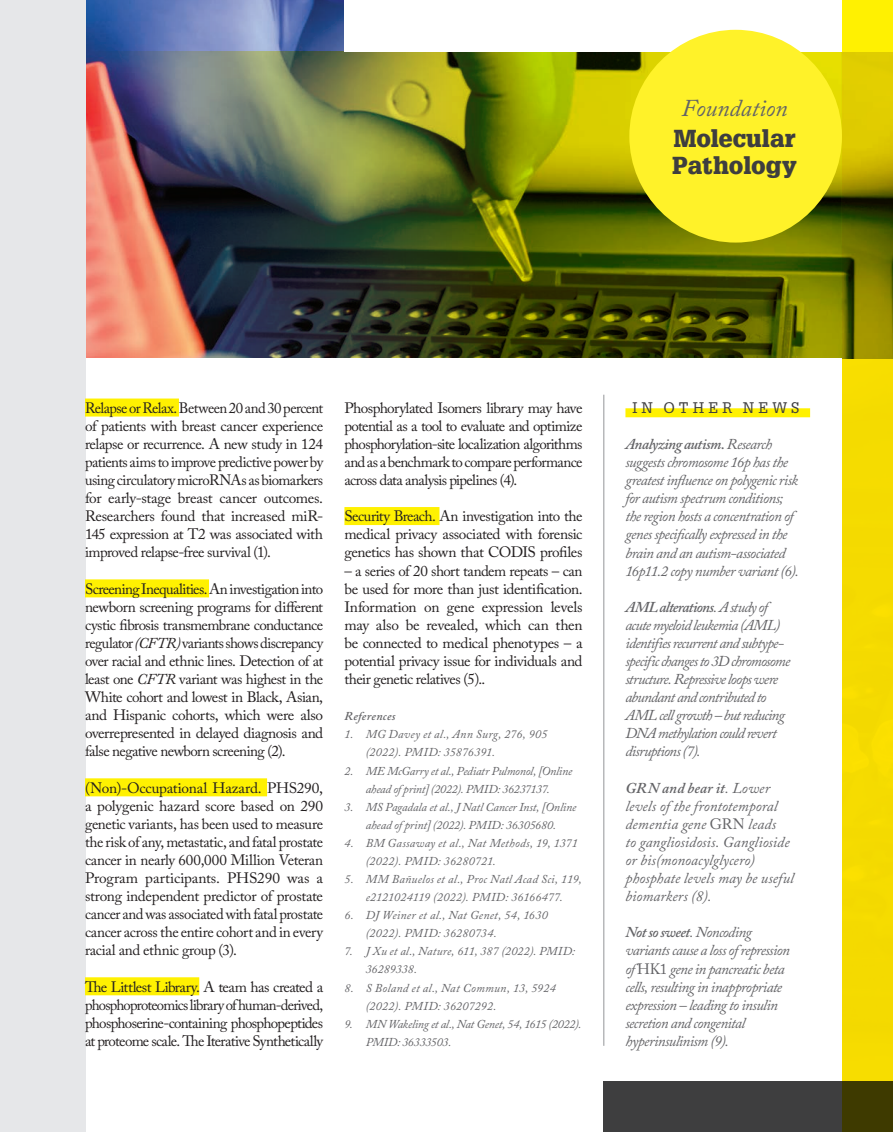
<style>
.page{position:relative;width:893px;height:1132px;background:#fff}
.page>*{position:absolute;margin:0;border:0;box-sizing:border-box;transform-origin:0 0}
.Section-name{font:900 24px "Glypha LT Std";letter-spacing:.005em;color:#3e3e3f}
.Section-name-2{font:italic 24px "Adobe Caslon Pro";letter-spacing:-.005em;color:#636366}
.Copy_-_indent{font:15px/18px "Adobe Caslon Pro";letter-spacing:-.035em;color:#231f20;text-align:justify}
.About_Author{font:italic 15px/18.1px "Adobe Caslon Pro";letter-spacing:-.04em;color:#636366}
.About_Author-2{font:italic 15px/18px "Adobe Caslon Pro";letter-spacing:.005em;color:#636366}
.Copy_-_indent-2{font:15px "Glypha LT Std";letter-spacing:.27em;color:#3e3e3f}
.t1{font:italic 12px/18px "Adobe Caslon Pro";letter-spacing:.005em;color:#636366}
.t2{font:italic 12px/18px "Adobe Caslon Pro";letter-spacing:-.02em;color:#636366;text-align:center}
.REF-References{font:italic 600 12px "Adobe Caslon Pro";letter-spacing:.025em;color:#636366}
.s1{font-style:italic}
.s2{font-weight:600}
.s3{font-style:normal}
</style>
<div class="page">
<img style="left:85px;top:0;width:259px;height:51px">
<img style="left:85px;top:51px;width:757px;height:307px">
<div style="left:604px;top:1081px;width:289px;height:50px;background:#3e3e3f"></div>
<div style="left:0;top:0;width:85px;height:1131px;background:#e6e7e9"></div>
<div style="left:629px;top:30px;width:213px;height:212px;background:#fff229;border-radius:50%"></div>
<svg style="left:842px;top:0;width:51px;height:1131px;background:#d4c100"></svg>
<div style="left:85px;top:398px;width:94px;height:18px;background:#fff101"></div>
<div style="left:85px;top:579px;width:124px;height:18px;background:#fff101"></div>
<div style="left:85px;top:778px;width:182px;height:18px;background:#fff101"></div>
<div style="left:85px;top:976px;width:114px;height:18px;background:#fff101"></div>
<div style="left:344px;top:507px;width:95px;height:18px;background:#fff101"></div>
<div style="left:625px;top:408px;width:185px;height:9px;background:#fff101"></div>
<hr style="left:603px;top:394px;width:1px;height:651px;background:#939598">
<h4 class="Section-name-2" style="left:681px;top:94px;width:108px">Foundation</h4>
<h4 class="Section-name" style="left:674px;top:123px;width:123px">Molecular</h4>
<h4 class="Section-name" style="left:672px;top:150px;width:126px">Pathology</h4>
<p class="Copy_-_indent" style="left:85px;top:398px;width:240px">Relapse or Relax. Between 20 and 30 percent of patients with breast cancer experience relapse or recurrence. A new study in 124 patients aims to improve predictive power by using circulatory microRNAs as biomarkers for early-stage breast cancer outcomes.<br>Researchers found that increased miR-145 expression at T2 was associated with improved relapse-free survival (1).</p>
<p class="Copy_-_indent" style="left:85px;top:579px;width:240px">Screening Inequalities. An investigation into newborn screening programs for different cystic fibrosis transmembrane conductance regulator <span class="s1">(CFTR)</span> variants shows discrepancy over racial and ethnic lines. Detection of at least one <span class="s1">CFTR</span> variant was highest in the White cohort and lowest in Black, Asian, and Hispanic cohorts, which were also overrepresented in delayed diagnosis and false negative newborn screening (2).</p>
<p class="Copy_-_indent" style="left:85px;top:778px;width:240px">(Non)-Occupational Hazard. PHS290, a polygenic hazard score based on 290 genetic variants, has been used to measure the risk of any, metastatic, and fatal prostate cancer in nearly 600,000 Million Veteran Program participants. PHS290 was a strong independent predictor of prostate cancer and was associated with fatal prostate cancer across the entire cohort and in every racial and ethnic group (3).</p>
<p class="Copy_-_indent" style="left:85px;top:977px;width:240px">The Littlest Library. A team has created a phosphoproteomics library of human-derived, phosphoserine-containing phosphopeptides at proteome scale. The Iterative Synthetically</p>
<p class="Copy_-_indent" style="left:344px;top:398px;width:240px">Phosphorylated Isomers library may have potential as a tool to evaluate and optimize phosphorylation-site localization algorithms and as a benchmark to compare performance across data analysis pipelines (4).</p>
<p class="Copy_-_indent" style="left:344px;top:507px;width:240px">Security Breach. An investigation into the medical privacy associated with forensic genetics has shown that CODIS profiles</p>
<p class="Copy_-_indent" style="left:344px;top:561px;width:240px">– a series of 20 short tandem repeats – can be used for more than just identification.<br>Information on gene expression levels may also be revealed, which can then be connected to medical phenotypes – a potential privacy issue for individuals and their genetic relatives (5)..</p>
<p class="REF-References" style="left:344px;top:708px;width:53px">References</p>
<p class="t1" style="left:366px;top:725px;width:183px;text-indent:-21px">1. MG Davey et al., Ann Surg, 276, 905 (2022). PMID: 35876391.</p>
<p class="t2" style="left:344px;top:761px;width:229px">2. ME McGarry et al., Pediatr Pulmonol, [Online ahead of print] (2022). PMID: 36237137.</p>
<p class="t1" style="left:344px;top:797px;width:234px;text-align:center">3. MS Pagadala et al., J Natl Cancer Inst, [Online ahead of print] (2022). PMID: 36305680.</p>
<p class="t1" style="left:366px;top:833px;width:213px;text-indent:-21px">4. BM Gassaway et al., Nat Methods, 19, 1371 (2022). PMID: 36280721.</p>
<p class="t1" style="left:344px;top:869px;width:239px;text-align:center">5. MM Bañuelos et al., Proc Natl Acad Sci, 119, e2121024119 (2022). PMID: 36166477.</p>
<p class="t1" style="left:366px;top:905px;width:184px;text-indent:-21px">6. DJ Weiner et al., Nat Genet, 54, 1630 (2022). PMID: 36280734.</p>
<p class="t1" style="left:366px;top:941px;width:211px;text-indent:-21px">7. J Xu et al., Nature, 611, 387 (2022). PMID:<br>36289338.</p>
<p class="t1" style="left:366px;top:978px;width:191px;text-indent:-21px">8. S Boland et al., Nat Commun, 13, 5924 (2022). PMID: 36207292.</p>
<p class="t2" style="left:366px;top:1014px;width:217px;text-align:left;text-indent:-21px">9. MN Wakeling et al., Nat Genet, 54, 1615 (2022).<br>PMID: 36333503.</p>
<p class="Copy_-_indent-2" style="left:632px;top:398px;width:169px">IN OTHER NEWS</p>
<p class="About_Author" style="left:625px;top:434px;width:175px"><span class="s2">Analyzing autism.</span> Research suggests chromosome 16p has the greatest influence on polygenic risk for autism spectrum conditions; the region hosts a concentration of genes specifically expressed in the brain and an autism-associated 16p11.2 copy number variant (6).</p>
<p class="About_Author" style="left:625px;top:597px;width:166px"><span class="s2">AML alterations</span>. A study of acute myeloid leukemia (AML) identifies recurrent and subtype&shy;specific changes to 3D chromosome structure. Repressive loops were abundant and contributed to<br>AML cell growth – but reducing<br>DNA methylation could revert disruptions (7).</p>
<p class="About_Author-2" style="left:625px;top:778px;width:170px"><span class="s2">GRN and bear it</span>. Lower levels of the frontotemporal dementia gene <span class="s3">GRN</span> leads<br>to gangliosidosis. Ganglioside or bis(monoacylglycero) phosphate levels may be useful biomarkers (8).</p>
<p class="About_Author" style="left:625px;top:922px;width:166px"><span class="s2">Not so sweet</span>. Noncoding variants cause a loss of repression of <span class="s3">HK1</span> gene in pancreatic beta cells, resulting in inappropriate expression – leading to insulin secretion and congenital hyperinsulinism (9).</p>
</div>
